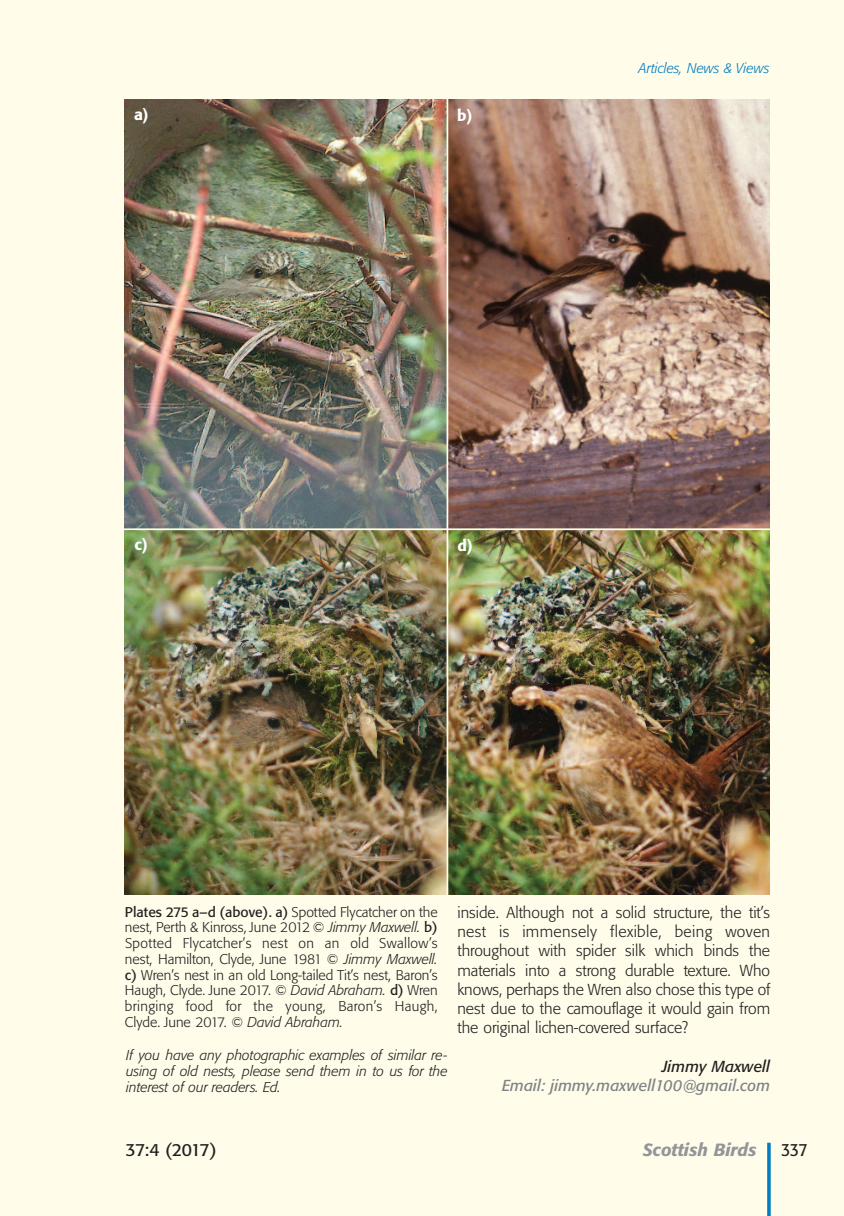
<style>
.page{position:relative;width:844px;height:1216px;background:#fff}
.page>*{position:absolute;margin:0;border:0;box-sizing:border-box;transform-origin:0 0}
.t1{font:italic 500 17.5px "Formata BQ";color:#939598}
.t2{font:17.5px "Formata BQ";letter-spacing:-.035em;color:#231f20}
.t3{font:17.5px "Formata BQ";letter-spacing:-.035em;color:#231f20;scale:.9 1}
.t4{font:300 15.75px/19.2px "Formata BQ";color:#231f20;text-align:justify}
.t5{font:italic 15.75px "Formata BQ";color:#808285}
.t6{font:italic 15.75px "Formata BQ";color:#231f20}
.t7{font:500 15.75px "Formata BQ";color:#fff}
.t8{font:300 14px/15.8px "Formata BQ";letter-spacing:.025em;color:#231f20;text-align:justify}
.t9{font:italic 300 14px/15.8px "Formata BQ";color:#231f20;text-align:justify}
.t10{font:italic 300 14px "Formata BQ";color:#007cc2}
.s1{font-weight:400}
.s2{font-style:italic}
</style>
<div class="page">
<div style="left:0;top:0;width:843px;height:1215px;background:#fffdea"></div>
<hr style="left:767px;top:1142px;width:3px;height:73px;background:#007cc2">
<img style="left:125px;top:100px;width:321px;height:428px">
<img style="left:448px;top:99px;width:321px;height:429px">
<img style="left:125px;top:530px;width:321px;height:364px">
<img style="left:448px;top:530px;width:321px;height:364px">
<p class="t7" style="left:134px;top:108px;width:16px">a)</p>
<p class="t7" style="left:457px;top:109px;width:17px">b)</p>
<p class="t7" style="left:134px;top:537px;width:15px">c)</p>
<p class="t7" style="left:457px;top:538px;width:17px">d)</p>
<p class="t10" style="left:638px;top:62px;width:132px">Articles, News &amp; Views</p>
<p class="t8" style="left:125px;top:904px;width:314px"><span class="s1">Plates 275 a–d (above). a)</span> Spotted Flycatcher on the nest, Perth &amp; Kinross, June 2012 © <span class="s2">Jimmy Maxwell.</span> <span class="s1">b)<br></span>Spotted Flycatcher’s nest on an old Swallow’s nest, Hamilton, Clyde, June 1981 © <span class="s2">Jimmy Maxwell. </span><span class="s1">c)</span> Wren’s nest in an old Long-tailed Tit’s nest, Baron’s Haugh, Clyde. June 2017. © <span class="s2">David Abraham.</span> <span class="s1">d)</span> Wren bringing food for the young, Baron’s Haugh, Clyde. June 2017. © <span class="s2">David Abraham.</span></p>
<p class="t9" style="left:126px;top:1048px;width:323px">If you have any photographic examples of similar re&shy;using of old nests, please send them in to us for the interest of our readers. Ed.</p>
<p class="t4" style="left:457px;top:903px;width:314px">inside. Although not a solid structure, the tit’s nest is immensely flexible, being woven throughout with spider silk which binds the materials into a strong durable texture. Who knows, perhaps the Wren also chose this type of nest due to the camouflage it would gain from the original lichen-covered surface?</p>
<p class="t6" style="left:661px;top:1059px;width:110px">Jimmy Maxwell</p>
<p class="t5" style="left:502px;top:1078px;width:269px">Email: jimmy.maxwell100@gmail.com</p>
<p class="t2" style="left:125px;top:1141px;width:93px">37:4 (2017)</p>
<p class="t1" style="left:642px;top:1141px;width:115px">Scottish Birds</p>
<p class="t3" style="left:781px;top:1141px;width:31px">337</p>
</div>
